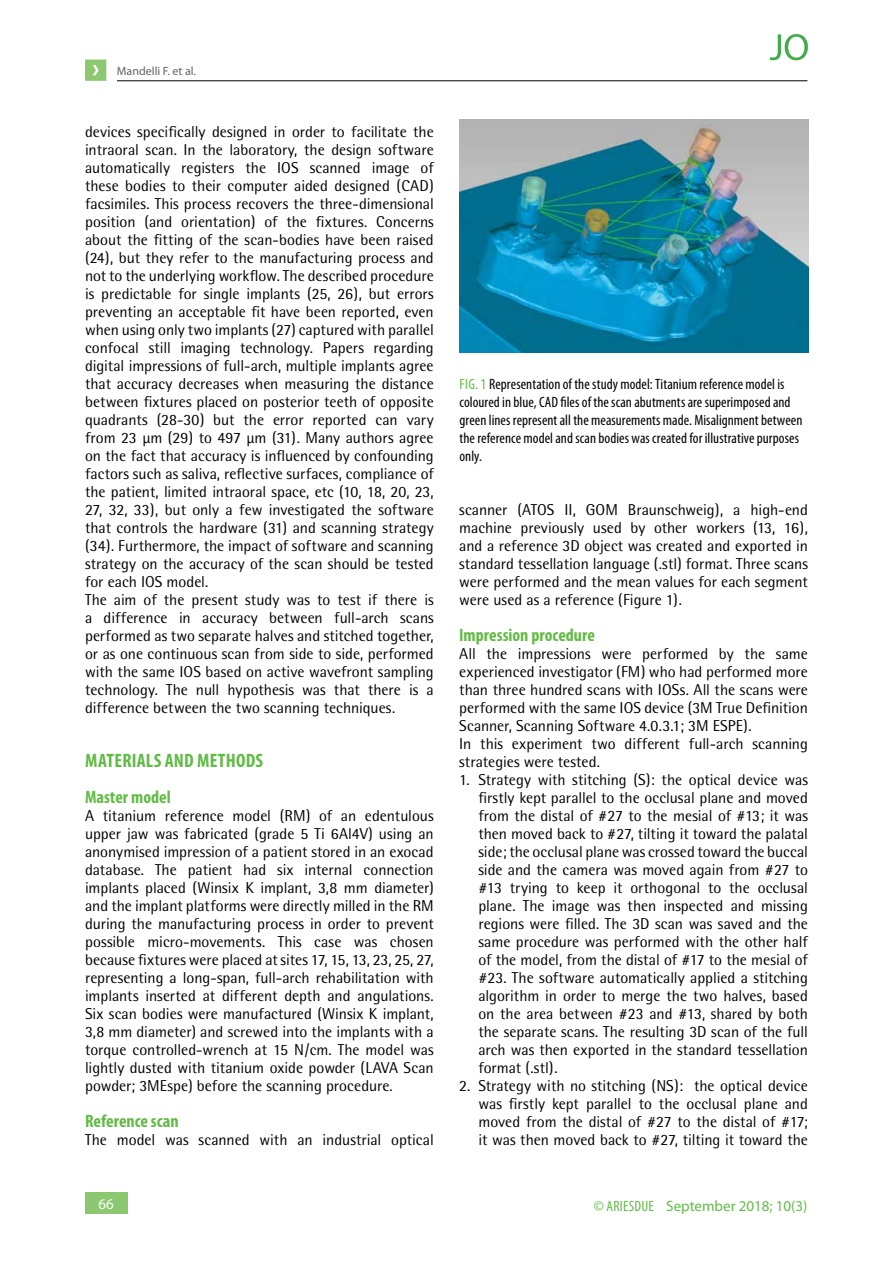
<style>
.page{position:relative;width:893px;height:1263px;background:#fff}
.page>*{position:absolute;margin:0;border:0;box-sizing:border-box;transform-origin:0 0}
.t1{font:700 condensed 19.5px "Myriad Pro";letter-spacing:.01em;color:#62bb46}
.t2{font:700 condensed 18px "Myriad Pro";color:#62bb46}
.t3{font:15.75px/18px "Rotis Semi Sans";color:#000;text-align:justify}
.t4{font:condensed 15px/18px "Myriad Pro";letter-spacing:.005em;color:#000}
.t5{font:15px "Myriad Pro";color:#62bb46}
.t6{font:15px "Myriad Pro";color:#fff}
.t7{font:12px "Myriad Pro";color:#636466}
.s1{color:#62bb46}
.s2{font-stretch:condensed}
</style>
<div class="page">
<div style="left:85px;top:1193px;width:43px;height:21px;background:#8bc86f"></div>
<svg style="left:85px;top:60px;width:21px;height:21px"></svg>
<hr style="left:117px;top:81px;width:690px;height:1px;background:#000">
<svg style="left:770px;top:34px;width:38px;height:26px"></svg>
<img style="left:459px;top:119px;width:349px;height:234px">
<p class="t7" style="left:117px;top:63px;width:81px">Mandelli F. et al.</p>
<p class="t3" style="left:85px;top:123px;width:350px;text-align:left">devices specifically designed in order to facilitate the intraoral scan. In the laboratory, the design software automatically registers the IOS scanned image of these bodies to their computer aided designed (CAD) facsimiles. This process recovers the three-dimensional position (and orientation) of the fixtures. Concerns about the fitting of the scan-bodies have been raised (24), but they refer to the manufacturing process and not to the underlying workflow. The described procedure is predictable for single implants (25, 26), but errors preventing an acceptable fit have been reported, even when using only two implants (27) captured with parallel confocal still imaging technology. Papers regarding digital impressions of full-arch, multiple implants agree that accuracy decreases when measuring the distance between fixtures placed on posterior teeth of opposite quadrants (28-30) but the error reported can vary from 23 µm (29) to 497 µm (31). Many authors agree on the fact that accuracy is influenced by confounding factors such as saliva, reflective surfaces, compliance of the patient, limited intraoral space, etc (10, 18, 20, 23, 27, 32, 33), but only a few investigated the software that controls the hardware (31) and scanning strategy (34). Furthermore, the impact of software and scanning strategy on the accuracy of the scan should be tested for each IOS model.<br>The aim of the present study was to test if there is a difference in accuracy between full-arch scans performed as two separate halves and stitched together, or as one continuous scan from side to side, performed with the same IOS based on active wavefront sampling technology. The null hypothesis was that there is a difference between the two scanning techniques.</p>
<p class="t1" style="left:85px;top:748px;width:180px">MATERIALS AND METHODS</p>
<p class="t2" style="left:85px;top:786px;width:87px">Master model</p>
<p class="t3" style="left:85px;top:807px;width:350px">A titanium reference model (RM) of an edentulous upper jaw was fabricated (grade 5 Ti 6Al4V) using an anonymised impression of a patient stored in an exocad database. The patient had six internal connection implants placed (Winsix K implant, 3,8 mm diameter) and the implant platforms were directly milled in the RM during the manufacturing process in order to prevent possible micro-movements. This case was chosen because fixtures were placed at sites 17, 15, 13, 23, 25, 27, representing a long-span, full-arch rehabilitation with implants inserted at different depth and angulations.<br>Six scan bodies were manufactured (Winsix K implant, 3,8 mm diameter) and screwed into the implants with a torque controlled-wrench at 15 N/cm. The model was lightly dusted with titanium oxide powder (LAVA Scan powder; 3MEspe) before the scanning procedure.</p>
<p class="t2" style="left:85px;top:1110px;width:95px">Reference scan</p>
<p class="t3" style="left:85px;top:1131px;width:350px">The model was scanned with an industrial optical</p>
<p class="t6" style="left:99px;top:1195px;width:17px">66</p>
<p class="t4" style="left:459px;top:375px;width:345px"><span class="s1">FIG. 1</span> Representation of the study model: Titanium reference model is coloured in blue, CAD files of the scan abutments are superimposed and green lines represent all the measurements made. Misalignment between the reference model and scan bodies was created for illustrative purposes only.</p>
<p class="t3" style="left:459px;top:501px;width:350px">scanner (ATOS II, GOM Braunschweig), a high-end machine previously used by other workers (13, 16), and a reference 3D object was created and exported in standard tessellation language (.stl) format. Three scans were performed and the mean values for each segment were used as a reference (Figure 1).</p>
<p class="t2" style="left:459px;top:624px;width:137px">Impression procedure</p>
<p class="t3" style="left:459px;top:645px;width:350px;text-align:left">All the impressions were performed by the same experienced investigator (FM) who had performed more than three hundred scans with IOSs. All the scans were performed with the same IOS device (3M True Definition Scanner, Scanning Software 4.0.3.1; 3M ESPE).<br>In this experiment two different full-arch scanning strategies were tested.</p>
<p class="t3" style="left:478px;top:771px;width:331px;text-indent:-19px">1. Strategy with stitching (S): the optical device was firstly kept parallel to the occlusal plane and moved from the distal of #27 to the mesial of #13; it was then moved back to #27, tilting it toward the palatal side; the occlusal plane was crossed toward the buccal side and the camera was moved again from #27 to #13 trying to keep it orthogonal to the occlusal plane. The image was then inspected and missing regions were filled. The 3D scan was saved and the same procedure was performed with the other half of the model, from the distal of #17 to the mesial of #23. The software automatically applied a stitching algorithm in order to merge the two halves, based on the area between #23 and #13, shared by both the separate scans. The resulting 3D scan of the full arch was then exported in the standard tessellation format (.stl).</p>
<p class="t3" style="left:478px;top:1077px;width:331px;text-indent:-19px">2. Strategy with no stitching (NS): the optical device was firstly kept parallel to the occlusal plane and moved from the distal of #27 to the distal of #17; it was then moved back to #27, tilting it toward the</p>
<p class="t5" style="left:594px;top:1196px;width:215px"><span class="s2">© ariesdue</span> September 2018; 10(3)</p>
</div>
